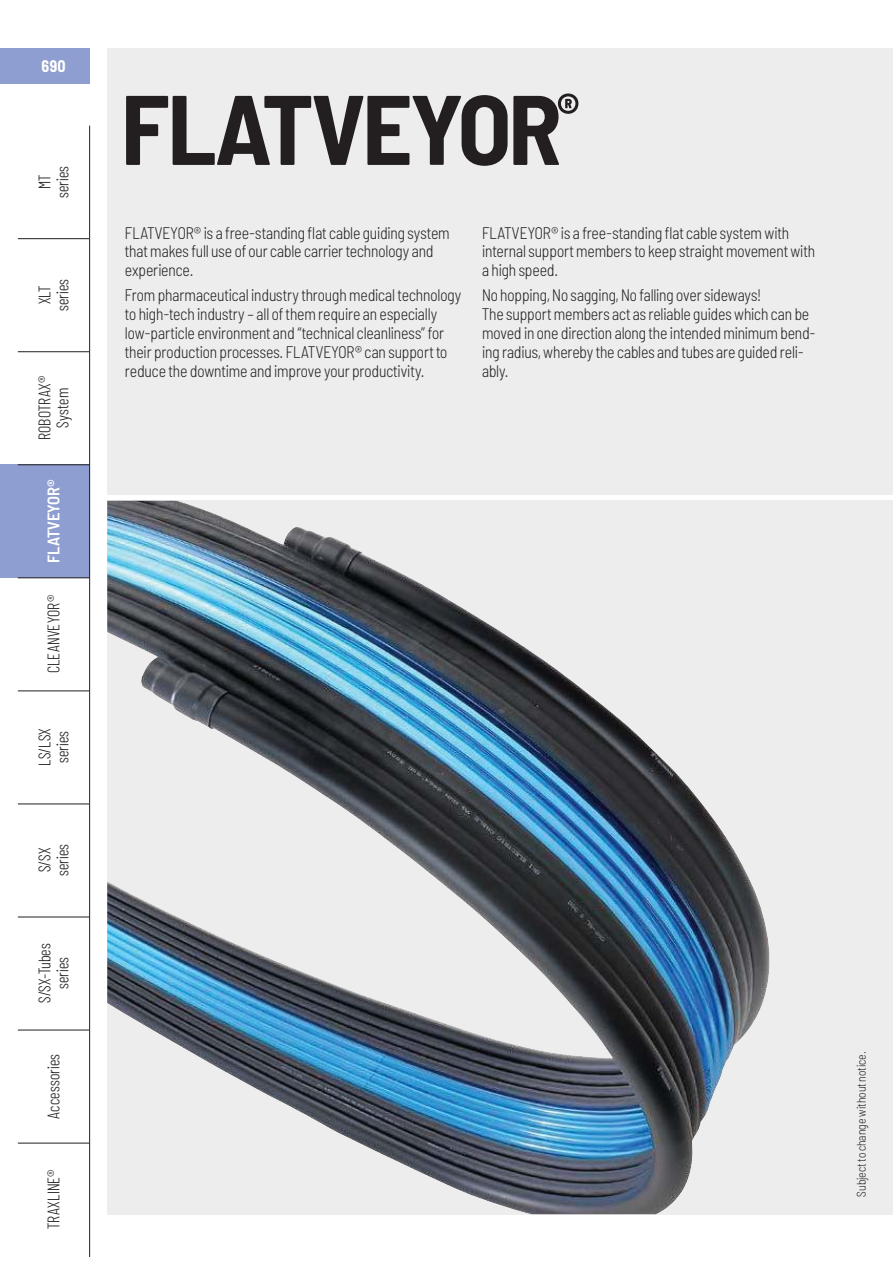
<style>
.page{position:relative;width:893px;height:1263px;background:#fff}
.page>*{position:absolute;margin:0;border:0;box-sizing:border-box;transform-origin:0 0}
.t1{font:700 semi-condensed 98.7px "Barlow";letter-spacing:-.025em;color:#231f20}
.t2{font:300 semi-condensed 16.8px/18.9px "Barlow";letter-spacing:-.01em;color:#231f20;scale:.95 1}
.t3{font:300 16.8px/17.9px "Barlow Condensed";letter-spacing:.015em;color:#231f20;text-align:center}
.t4{font:600 semi-condensed 16.8px "Barlow";letter-spacing:-.005em;color:#fff}
.t5{font:700 semi-condensed 16.8px "Barlow";color:#fff;scale:.95 1}
.t6{font:300 semi-condensed 12.6px "Barlow";letter-spacing:.005em;color:#231f20;scale:.95 1}
</style>
<div class="page">
<div style="left:0;top:464px;width:89px;height:113px;background:#8e9ed0"></div>
<div style="left:107px;top:48px;width:786px;height:447px;background:#ededee"></div>
<div style="left:107px;top:500px;width:786px;height:715px;background:#ededee"></div>
<img style="left:107px;top:500px;width:663px;height:715px">
<div style="left:0;top:48px;width:89px;height:36px;background:#8e9ed0"></div>
<hr style="left:18px;top:351px;width:71px;height:1px;background:#231f20">
<hr style="left:18px;top:464px;width:71px;height:1px;background:#231f20">
<hr style="left:18px;top:577px;width:71px;height:1px;background:#231f20">
<hr style="left:18px;top:691px;width:71px;height:1px;background:#231f20">
<hr style="left:18px;top:804px;width:71px;height:1px;background:#231f20">
<hr style="left:18px;top:917px;width:71px;height:1px;background:#231f20">
<hr style="left:18px;top:1030px;width:71px;height:1px;background:#231f20">
<hr style="left:18px;top:1143px;width:71px;height:1px;background:#231f20">
<hr style="left:18px;top:238px;width:71px;height:1px;background:#231f20">
<hr style="left:89px;top:126px;width:1px;height:1130px;background:#231f20">
<p class="t5" style="left:41px;top:56px;width:27px">690</p>
<p class="t3" style="left:36px;top:198px;width:34px;rotate:-90deg">MT series</p>
<p class="t3" style="left:36px;top:311px;width:34px;rotate:-90deg">XLT series</p>
<p class="t3" style="left:36px;top:440px;width:66px;rotate:-90deg">ROBOTRAX®<br>System</p>
<p class="t4" style="left:47px;top:563px;width:85px;rotate:-90deg">FLATVEYOR®</p>
<p class="t3" style="left:45px;top:673px;width:80px;rotate:-90deg">CLEANVEYOR®</p>
<p class="t3" style="left:36px;top:766px;width:39px;text-align:left;rotate:-90deg">LS/LSX series</p>
<p class="t3" style="left:36px;top:876px;width:34px;text-align:left;rotate:-90deg">S/SX series</p>
<p class="t3" style="left:36px;top:1003px;width:62px;rotate:-90deg">S/SX-Tubes series</p>
<p class="t3" style="left:45px;top:1119px;width:66px;rotate:-90deg">Accessories</p>
<p class="t3" style="left:45px;top:1229px;width:61px;rotate:-90deg">TRAXLINE®</p>
<h1 class="t1" style="left:121px;top:73px;width:460px">FLATVEYOR<sup>®</sup></h1>
<p class="t2" style="left:125px;top:225px;width:343px">FLATVEYOR® is a free-standing flat cable guiding system that makes full use of our cable carrier technology and experience.</p>
<p class="t2" style="left:125px;top:287px;width:355px">From pharmaceutical industry through medical technology to high-tech industry – all of them require an especially low-particle environment and “technical cleanliness” for their production processes. FLATVEYOR® can support to reduce the downtime and improve your productivity.</p>
<p class="t2" style="left:482px;top:225px;width:352px">FLATVEYOR® is a free-standing flat cable system with internal support members to keep straight movement with a high speed.</p>
<p class="t2" style="left:482px;top:287px;width:352px">No hopping, No sagging, No falling over sideways!<br>The support members act as reliable guides which can be moved in one direction along the intended minimum bend&shy;ing radius, whereby the cables and tubes are guided reli&shy;ably.</p>
<p class="t6" style="left:857px;top:1197px;width:154px;rotate:-90deg">Subject to change without notice.</p>
</div>
